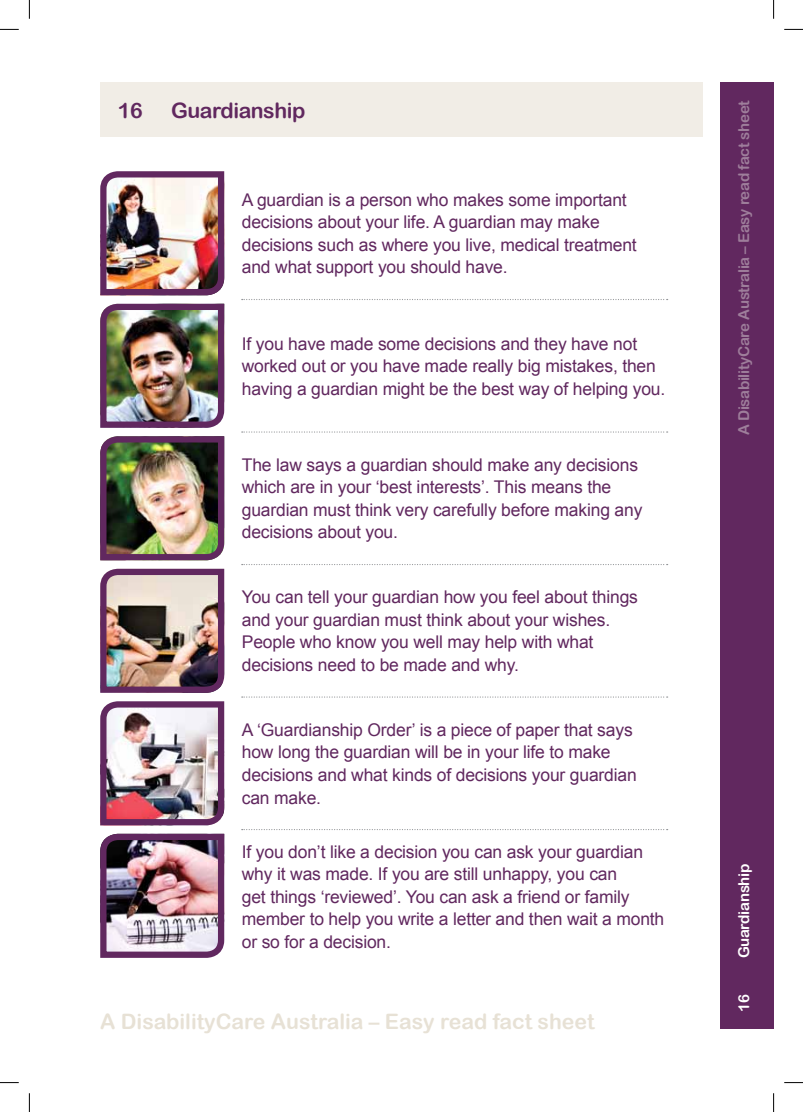
<style>
.page{position:relative;width:803px;height:1112px;background:#fff}
.page>*{position:absolute;margin:0;border:0;box-sizing:border-box;transform-origin:0 0}
.t1{font:21.25px "Arial Rounded MT Bold";color:#e7e1d5}
.t2{font:21.25px "Arial Rounded MT Bold";letter-spacing:-.02em;color:#61285f}
.t3{font:17.5px/22.5px "Arial";letter-spacing:-.01em;color:#61285f}
.t4{font:15px "Arial Rounded MT Bold";letter-spacing:-.02em;color:#9e7e9b}
.t5{font:15px "Arial Rounded MT Bold";letter-spacing:-.02em;color:#fff}
</style>
<div class="page">
<div style="left:720px;top:83px;width:53px;height:946px;background:#61285f"></div>
<div style="left:100px;top:83px;width:603px;height:54px;background:#f1ede6"></div>
<img style="left:100px;top:171px;width:125px;height:787px">
<svg style="left:242px;top:299px;width:426px;height:1px"></svg>
<svg style="left:242px;top:431px;width:426px;height:1px"></svg>
<svg style="left:242px;top:564px;width:426px;height:1px"></svg>
<svg style="left:242px;top:696px;width:426px;height:1px"></svg>
<svg style="left:242px;top:829px;width:426px;height:1px"></svg>
<svg style="left:0;top:29px;width:19px;height:1px"></svg>
<svg style="left:784px;top:29px;width:19px;height:1px"></svg>
<svg style="left:0;top:1082px;width:19px;height:1px"></svg>
<svg style="left:784px;top:1082px;width:19px;height:1px"></svg>
<svg style="left:29px;top:0;width:1px;height:19px"></svg>
<svg style="left:29px;top:1093px;width:1px;height:18px"></svg>
<svg style="left:773px;top:0;width:1px;height:19px"></svg>
<svg style="left:773px;top:1093px;width:1px;height:18px"></svg>
<p class="t2" style="left:118px;top:97px;width:26px">16</p>
<p class="t2" style="left:171px;top:97px;width:136px">Guardianship</p>
<p class="t3" style="left:242px;top:188px;width:396px">A guardian is a person who makes some important decisions about your life. A guardian may make decisions such as where you live, medical treatment and what support you should have.</p>
<p class="t3" style="left:242px;top:332px;width:425px">If you have made some decisions and they have not worked out or you have made really big mistakes, then having a guardian might be the best way of helping you.</p>
<p class="t3" style="left:242px;top:453px;width:402px">The law says a guardian should make any decisions which are in your ‘best interests’. This means the guardian must think very carefully before making any decisions about you.</p>
<p class="t3" style="left:242px;top:586px;width:398px">You can tell your guardian how you feel about things and your guardian must think about your wishes.<br>People who know you well may help with what decisions need to be made and why.</p>
<p class="t3" style="left:242px;top:718px;width:396px">A ‘Guardianship Order’ is a piece of paper that says how long the guardian will be in your life to make decisions and what kinds of decisions your guardian can make.</p>
<p class="t3" style="left:242px;top:840px;width:424px">If you don’t like a decision you can ask your guardian why it was made. If you are still unhappy, you can<br>get things ‘reviewed’. You can ask a friend or family member to help you write a letter and then wait a month or so for a decision.</p>
<p class="t1" style="left:100px;top:1008px;width:496px">A DisabilityCare Australia – Easy read fact sheet</p>
<p class="t4" style="left:735px;top:435px;width:336px;rotate:-90deg">A DisabilityCare Australia – Easy read fact sheet</p>
<p class="t5" style="left:735px;top:958px;width:96px;rotate:-90deg">Guardianship</p>
<p class="t5" style="left:735px;top:1011px;width:19px;rotate:-90deg">16</p>
</div>
